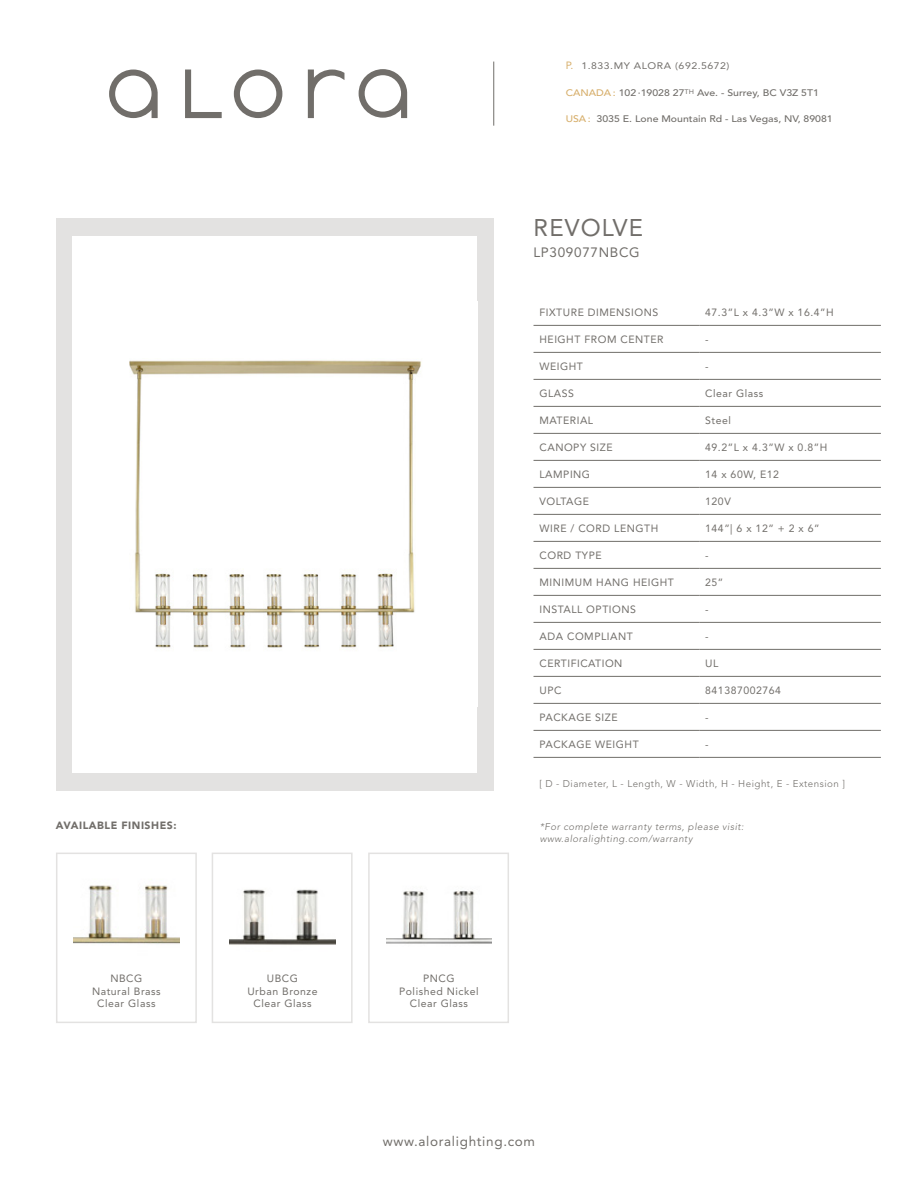
<style>
.page{position:relative;width:918px;height:1188px;background:#fff}
.page>*{position:absolute;margin:0;border:0;box-sizing:border-box;transform-origin:0 0}
.t1{font:24px "Avenir LT Std";letter-spacing:.05em;color:#716e6a}
.t2{font:13.5px "Avenir LT Std";letter-spacing:.05em;color:#716e6a}
.t3{font:10.5px "Avenir LT Std";letter-spacing:.05em;color:#716e6a}
.t4{font:900 10.5px "Avenir LT Std";letter-spacing:.05em;color:#716e6a}
.t5{font:10.5px "Avenir LT Std";color:#d7af6c}
.t6{font:italic 300 9.75px "Avenir LT Std";letter-spacing:.05em;color:#716e6a}
.t7{font:300 9.75px "Avenir LT Std";letter-spacing:.05em;color:#716e6a}
.Paragraph_Style_1{font:500 9.45px "Avenir LT Std";color:#716e6a;scale:1.11 1}
.t8{font:9.45px "Avenir LT Std";letter-spacing:.05em;color:#716e6a;scale:1.11 1}
.s1{color:#d7af6c}
</style>
<div class="page">
<hr style="left:534px;top:325px;width:165px;height:1px;background:#716e6a">
<hr style="left:699px;top:325px;width:182px;height:1px;background:#716e6a">
<hr style="left:534px;top:352px;width:165px;height:1px;background:#716e6a">
<hr style="left:699px;top:352px;width:182px;height:1px;background:#716e6a">
<hr style="left:534px;top:379px;width:165px;height:1px;background:#716e6a">
<hr style="left:699px;top:379px;width:182px;height:1px;background:#716e6a">
<hr style="left:534px;top:406px;width:165px;height:1px;background:#716e6a">
<hr style="left:699px;top:406px;width:182px;height:1px;background:#716e6a">
<hr style="left:534px;top:433px;width:165px;height:1px;background:#716e6a">
<hr style="left:699px;top:433px;width:182px;height:1px;background:#716e6a">
<hr style="left:534px;top:460px;width:165px;height:1px;background:#716e6a">
<hr style="left:699px;top:460px;width:182px;height:1px;background:#716e6a">
<hr style="left:534px;top:487px;width:165px;height:1px;background:#716e6a">
<hr style="left:699px;top:487px;width:182px;height:1px;background:#716e6a">
<hr style="left:534px;top:514px;width:165px;height:1px;background:#716e6a">
<hr style="left:699px;top:514px;width:182px;height:1px;background:#716e6a">
<hr style="left:534px;top:541px;width:165px;height:1px;background:#716e6a">
<hr style="left:699px;top:541px;width:182px;height:1px;background:#716e6a">
<hr style="left:534px;top:568px;width:165px;height:1px;background:#716e6a">
<hr style="left:699px;top:568px;width:182px;height:1px;background:#716e6a">
<hr style="left:534px;top:595px;width:165px;height:1px;background:#716e6a">
<hr style="left:699px;top:595px;width:182px;height:1px;background:#716e6a">
<hr style="left:534px;top:622px;width:165px;height:1px;background:#716e6a">
<hr style="left:699px;top:622px;width:182px;height:1px;background:#716e6a">
<hr style="left:534px;top:649px;width:165px;height:1px;background:#716e6a">
<hr style="left:699px;top:649px;width:182px;height:1px;background:#716e6a">
<hr style="left:534px;top:676px;width:165px;height:1px;background:#716e6a">
<hr style="left:699px;top:676px;width:182px;height:1px;background:#716e6a">
<hr style="left:534px;top:703px;width:165px;height:1px;background:#716e6a">
<hr style="left:699px;top:703px;width:182px;height:1px;background:#716e6a">
<hr style="left:534px;top:730px;width:165px;height:1px;background:#716e6a">
<hr style="left:699px;top:730px;width:182px;height:1px;background:#716e6a">
<hr style="left:534px;top:757px;width:165px;height:1px;background:#716e6a">
<hr style="left:699px;top:757px;width:182px;height:1px;background:#716e6a">
<svg style="left:234px;top:70px;width:48px;height:48px"></svg>
<svg style="left:185px;top:70px;width:37px;height:48px"></svg>
<svg style="left:109px;top:70px;width:49px;height:48px"></svg>
<svg style="left:308px;top:70px;width:36px;height:48px"></svg>
<svg style="left:359px;top:69px;width:48px;height:49px"></svg>
<div style="left:56px;top:218px;width:438px;height:573px;background:#e3e2e1"></div>
<div style="left:72px;top:236px;width:405px;height:537px;background:#fff"></div>
<img style="left:129px;top:360px;width:293px;height:289px">
<hr style="left:493px;top:62px;width:1px;height:64px;background:#716e6a">
<img style="left:73px;top:885px;width:106px;height:59px">
<img style="left:230px;top:889px;width:105px;height:56px">
<img style="left:386px;top:890px;width:106px;height:54px">
<div style="left:56px;top:853px;width:141px;height:170px;border:2px solid #e3e2e1"></div>
<div style="left:212px;top:853px;width:141px;height:170px;border:2px solid #e3e2e1"></div>
<div style="left:368px;top:853px;width:141px;height:170px;border:2px solid #e3e2e1"></div>
<p class="t4" style="left:56px;top:819px;width:122px">AVAILABLE FINISHES:</p>
<p class="t3" style="left:110px;top:972px;width:33px">NBCG</p>
<p class="t3" style="left:92px;top:985px;width:70px">Natural Brass</p>
<p class="t3" style="left:97px;top:998px;width:60px">Clear Glass</p>
<p class="t3" style="left:267px;top:972px;width:33px">UBCG</p>
<p class="t3" style="left:247px;top:985px;width:72px">Urban Bronze</p>
<p class="t3" style="left:253px;top:998px;width:60px">Clear Glass</p>
<p class="t5" style="left:566px;top:59px;width:9px">P.</p>
<p class="t8" style="left:581px;top:60px;width:135px">1.833.MY ALORA (692.5672)</p>
<p class="Paragraph_Style_1" style="left:566px;top:87px;width:230px"><span class="s1">CANADA :</span> 102 ∙19028 27<sup>th</sup> Ave. - Surrey, BC V3Z 5T1</p>
<p class="Paragraph_Style_1" style="left:566px;top:113px;width:242px"><span class="s1">USA :</span> 3035 E. Lone Mountain Rd - Las Vegas, NV, 89081</p>
<p class="t1" style="left:534px;top:214px;width:111px">REVOLVE</p>
<p class="t2" style="left:534px;top:245px;width:108px">LP309077NBCG</p>
<p class="t3" style="left:540px;top:306px;width:120px">FIXTURE DIMENSIONS</p>
<p class="t3" style="left:705px;top:306px;width:130px">47.3”L x 4.3”W x 16.4”H</p>
<p class="t3" style="left:540px;top:333px;width:126px">HEIGHT FROM CENTER</p>
<p class="t3" style="left:705px;top:333px;width:5px">-</p>
<p class="t3" style="left:540px;top:360px;width:45px">WEIGHT</p>
<p class="t3" style="left:705px;top:360px;width:5px">-</p>
<p class="t3" style="left:540px;top:387px;width:36px">GLASS</p>
<p class="t3" style="left:705px;top:387px;width:60px">Clear Glass</p>
<p class="t3" style="left:540px;top:414px;width:55px">MATERIAL</p>
<p class="t3" style="left:705px;top:414px;width:27px">Steel</p>
<p class="t3" style="left:540px;top:441px;width:75px">CANOPY SIZE</p>
<p class="t3" style="left:705px;top:441px;width:124px">49.2”L x 4.3”W x 0.8”H</p>
<p class="t3" style="left:540px;top:468px;width:52px">LAMPING</p>
<p class="t3" style="left:705px;top:468px;width:75px">14 x 60W, E12</p>
<p class="t3" style="left:540px;top:495px;width:51px">VOLTAGE</p>
<p class="t3" style="left:705px;top:495px;width:27px">120V</p>
<p class="t3" style="left:540px;top:522px;width:120px">WIRE / CORD LENGTH</p>
<p class="t3" style="left:705px;top:522px;width:116px">144”| 6 x 12” + 2 x 6”</p>
<p class="t3" style="left:540px;top:549px;width:64px">CORD TYPE</p>
<p class="t3" style="left:705px;top:549px;width:5px">-</p>
<p class="t3" style="left:540px;top:576px;width:136px">MINIMUM HANG HEIGHT</p>
<p class="t3" style="left:705px;top:576px;width:20px">25”</p>
<p class="t3" style="left:540px;top:603px;width:98px">INSTALL OPTIONS</p>
<p class="t3" style="left:705px;top:603px;width:5px">-</p>
<p class="t3" style="left:540px;top:630px;width:95px">ADA COMPLIANT</p>
<p class="t3" style="left:705px;top:630px;width:5px">-</p>
<p class="t3" style="left:540px;top:657px;width:84px">CERTIFICATION</p>
<p class="t3" style="left:705px;top:657px;width:15px">UL</p>
<p class="t3" style="left:540px;top:684px;width:24px">UPC</p>
<p class="t3" style="left:705px;top:684px;width:77px">841387002764</p>
<p class="t3" style="left:540px;top:711px;width:80px">PACKAGE SIZE</p>
<p class="t3" style="left:705px;top:711px;width:5px">-</p>
<p class="t3" style="left:540px;top:738px;width:101px">PACKAGE WEIGHT</p>
<p class="t3" style="left:705px;top:738px;width:5px">-</p>
<p class="t7" style="left:539px;top:778px;width:307px">[ D - Diameter, L - Length, W - Width, H - Height, E - Extension ]</p>
<p class="t3" style="left:423px;top:972px;width:33px">PNCG</p>
<p class="t3" style="left:399px;top:985px;width:81px">Polished Nickel</p>
<p class="t3" style="left:410px;top:998px;width:60px">Clear Glass</p>
<p class="t6" style="left:540px;top:821px;width:206px">*For complete warranty terms, please visit:</p>
<p class="t6" style="left:540px;top:833px;width:154px">www.aloralighting.com/warranty</p>
<p class="t2" style="left:383px;top:1134px;width:154px">www.aloralighting.com</p>
</div>
